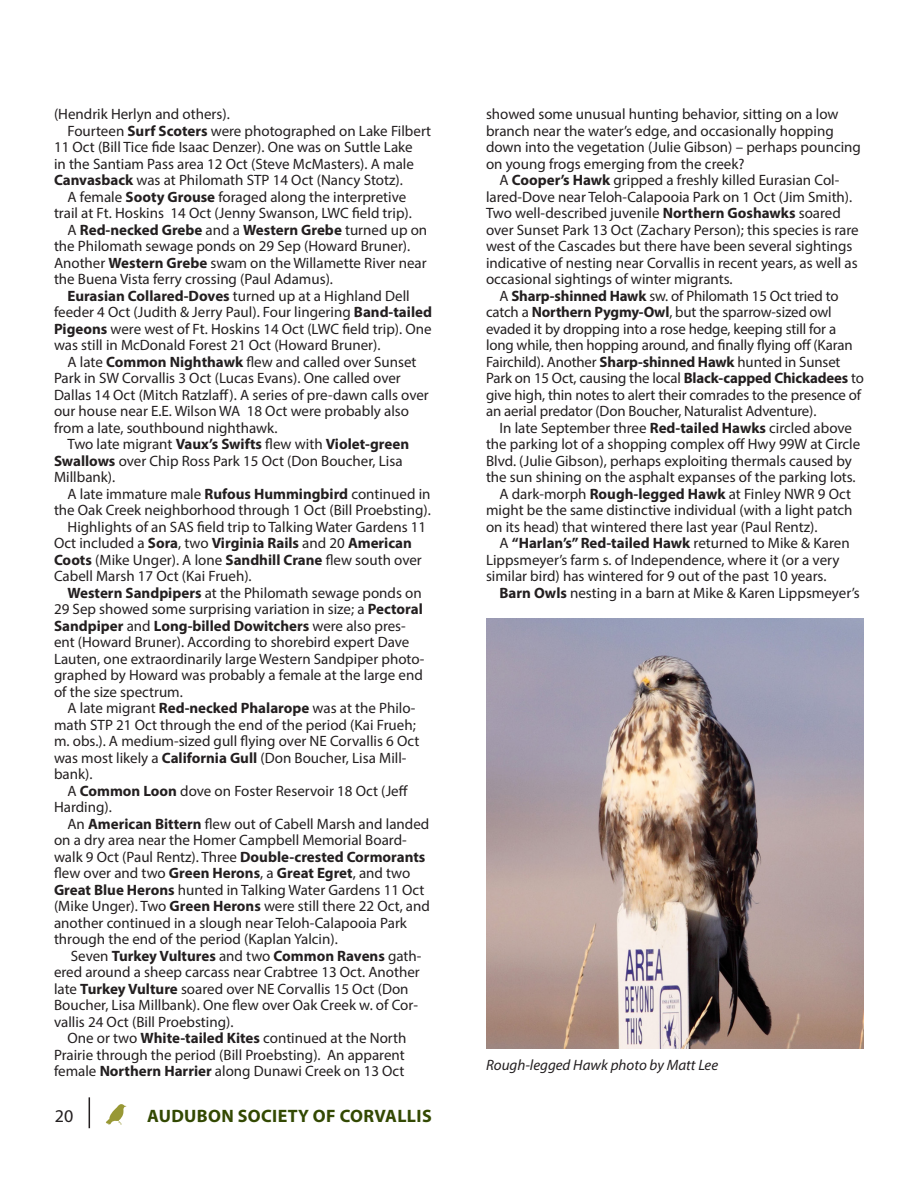
<style>
.page{position:relative;width:918px;height:1188px;background:#fff}
.page>*{position:absolute;margin:0;border:0;box-sizing:border-box;transform-origin:0 0}
.t1{font:700 18px "Myriad Pro";letter-spacing:.02em;color:#334903}
.t2{font:18px "Myriad Pro";color:#231f20}
.Body_Copy{font:15px/16.5px "Myriad Pro";color:#231f20}
.t3{font:italic 15px "Myriad Pro";color:#231f20}
.s1{font-weight:700}
</style>
<div class="page">
<hr style="left:89px;top:1097px;width:1px;height:31px;background:#231f20">
<svg style="left:106px;top:1104px;width:20px;height:21px"></svg>
<img style="left:486px;top:619px;width:378px;height:429px">
<p class="Body_Copy" style="left:54px;top:106px;width:177px">(Hendrik Herlyn and others).</p>
<p class="Body_Copy" style="left:54px;top:122px;width:379px;text-indent:14px">Fourteen <span class="s1">Surf Scoters</span> were photographed on Lake Filbert 11 Oct (Bill Tice fide Isaac Denzer). One was on Suttle Lake<br>in the Santiam Pass area 12 Oct (Steve McMasters). A male <span class="s1">Canvasback</span> was at Philomath STP 14 Oct (Nancy Stotz).</p>
<p class="Body_Copy" style="left:54px;top:188px;width:359px;text-align:center">A female <span class="s1">Sooty Grouse</span> foraged along the interpretive trail at Ft. Hoskins 14 Oct (Jenny Swanson, LWC field trip).</p>
<p class="Body_Copy" style="left:54px;top:221px;width:375px;text-indent:14px">A <span class="s1">Red-necked Grebe</span> and a <span class="s1">Western Grebe</span> turned up on the Philomath sewage ponds on 29 Sep (Howard Bruner).<br>Another <span class="s1">Western Grebe</span> swam on the Willamette River near the Buena Vista ferry crossing (Paul Adamus).</p>
<p class="Body_Copy" style="left:54px;top:287px;width:380px;text-indent:14px"><span class="s1">Eurasian Collared-Doves</span> turned up at a Highland Dell feeder 4 Oct (Judith &amp; Jerry Paul). Four lingering <span class="s1">Band-tailed Pigeons</span> were west of Ft. Hoskins 14 Oct (LWC field trip). One was still in McDonald Forest 21 Oct (Howard Bruner).</p>
<p class="Body_Copy" style="left:54px;top:353px;width:376px;text-indent:14px">A late <span class="s1">Common Nighthawk</span> flew and called over Sunset Park in SW Corvallis 3 Oct (Lucas Evans). One called over Dallas 14 Oct (Mitch Ratzlaff). A series of pre-dawn calls over our house near E.E. Wilson WA 18 Oct were probably also from a late, southbound nighthawk.</p>
<p class="Body_Copy" style="left:54px;top:436px;width:357px;text-indent:14px">Two late migrant <span class="s1">Vaux’s Swifts</span> flew with <span class="s1">Violet-green<br>Swallows</span> over Chip Ross Park 15 Oct (Don Boucher, Lisa<br>Millbank).</p>
<p class="Body_Copy" style="left:54px;top:485px;width:378px;text-align:right">A late immature male <span class="s1">Rufous Hummingbird</span> continued in the Oak Creek neighborhood through 1 Oct (Bill Proebsting).</p>
<p class="Body_Copy" style="left:54px;top:518px;width:374px;text-indent:14px">Highlights of an SAS field trip to Talking Water Gardens 11<br>Oct included a <span class="s1">Sora</span>, two <span class="s1">Virginia Rails</span> and 20 <span class="s1">American Coots</span> (Mike Unger). A lone <span class="s1">Sandhill Crane</span> flew south over Cabell Marsh 17 Oct (Kai Frueh).</p>
<p class="Body_Copy" style="left:54px;top:584px;width:372px;text-indent:14px"><span class="s1">Western Sandpipers</span> at the Philomath sewage ponds on 29 Sep showed some surprising variation in size; a <span class="s1">Pectoral Sandpiper</span> and <span class="s1">Long-billed Dowitchers</span> were also pres&shy;ent (Howard Bruner). According to shorebird expert Dave Lauten, one extraordinarily large Western Sandpiper photo&shy;graphed by Howard was probably a female at the large end of the size spectrum.</p>
<p class="Body_Copy" style="left:54px;top:700px;width:367px;text-indent:14px">A late migrant <span class="s1">Red-necked Phalarope</span> was at the Philo&shy;math STP 21 Oct through the end of the period (Kai Frueh; m. obs.). A medium-sized gull flying over NE Corvallis 6 Oct was most likely a <span class="s1">California Gull</span> (Don Boucher, Lisa Mill&shy;bank).</p>
<p class="Body_Copy" style="left:54px;top:782px;width:356px;text-indent:14px">A <span class="s1">Common Loon</span> dove on Foster Reservoir 18 Oct (Jeff<br>Harding).</p>
<p class="Body_Copy" style="left:54px;top:815px;width:377px;text-indent:14px">An <span class="s1">American Bittern</span> flew out of Cabell Marsh and landed on a dry area near the Homer Campbell Memorial Board&shy;walk 9 Oct (Paul Rentz). Three <span class="s1">Double-crested Cormorants </span>flew over and two <span class="s1">Green Herons</span>, a <span class="s1">Great Egret</span>, and two <span class="s1">Great Blue Herons</span> hunted in Talking Water Gardens 11 Oct (Mike Unger). Two <span class="s1">Green Herons</span> were still there 22 Oct, and another continued in a slough near Teloh-Calapooia Park through the end of the period (Kaplan Yalcin).</p>
<p class="Body_Copy" style="left:54px;top:947px;width:369px;text-indent:17px">Seven <span class="s1">Turkey Vultures</span> and two <span class="s1">Common Ravens</span> gath&shy;ered around a sheep carcass near Crabtree 13 Oct. Another late <span class="s1">Turkey Vulture</span> soared over NE Corvallis 15 Oct (Don Boucher, Lisa Millbank). One flew over Oak Creek w. of Cor&shy;vallis 24 Oct (Bill Proebsting).</p>
<p class="Body_Copy" style="left:54px;top:1030px;width:354px;text-align:justify;text-indent:14px">One or two <span class="s1">White-tailed Kites</span> continued at the North Prairie through the period (Bill Proebsting). An apparent female <span class="s1">Northern Harrier</span> along Dunawi Creek on 13 Oct</p>
<p class="t2" style="left:55px;top:1105px;width:20px">20</p>
<p class="t1" style="left:147px;top:1105px;width:286px">AUDUBON SOCIETY OF CORVALLIS</p>
<p class="Body_Copy" style="left:486px;top:106px;width:376px">showed some unusual hunting behavior, sitting on a low branch near the water’s edge, and occasionally hopping down into the vegetation (Julie Gibson) – perhaps pouncing on young frogs emerging from the creek?</p>
<p class="Body_Copy" style="left:486px;top:172px;width:374px;text-indent:14px">A <span class="s1">Cooper’s Hawk</span> gripped a freshly killed Eurasian Col&shy;lared-Dove near Teloh-Calapooia Park on 1 Oct (Jim Smith).<br>Two well-described juvenile <span class="s1">Northern Goshawks</span> soared over Sunset Park 13 Oct (Zachary Person); this species is rare west of the Cascades but there have been several sightings indicative of nesting near Corvallis in recent years, as well as occasional sightings of winter migrants.</p>
<p class="Body_Copy" style="left:486px;top:287px;width:379px;text-indent:14px">A <span class="s1">Sharp-shinned Hawk</span> sw. of Philomath 15 Oct tried to catch a <span class="s1">Northern Pygmy-Owl</span>, but the sparrow-sized owl evaded it by dropping into a rose hedge, keeping still for a long while, then hopping around, and finally flying off (Karan Fairchild). Another <span class="s1">Sharp-shinned Hawk</span> hunted in Sunset Park on 15 Oct, causing the local <span class="s1">Black-capped Chickadees</span> to give high, thin notes to alert their comrades to the presence of an aerial predator (Don Boucher, Naturalist Adventure).</p>
<p class="Body_Copy" style="left:486px;top:419px;width:376px;text-align:center">In late September three <span class="s1">Red-tailed Hawks</span> circled above the parking lot of a shopping complex off Hwy 99W at Circle Blvd. (Julie Gibson), perhaps exploiting thermals caused by the sun shining on the asphalt expanses of the parking lots.</p>
<p class="Body_Copy" style="left:486px;top:485px;width:368px;text-align:justify;text-indent:14px">A dark-morph <span class="s1">Rough-legged Hawk</span> at Finley NWR 9 Oct might be the same distinctive individual (with a light patch on its head) that wintered there last year (Paul Rentz).</p>
<p class="Body_Copy" style="left:486px;top:535px;width:365px;text-indent:14px">A <span class="s1">“Harlan’s” Red-tailed Hawk</span> returned to Mike &amp; Karen<br>Lippsmeyer’s farm s. of Independence, where it (or a very similar bird) has wintered for 9 out of the past 10 years.</p>
<p class="Body_Copy" style="left:500px;top:584px;width:362px"><span class="s1">Barn Owls</span> nesting in a barn at Mike &amp; Karen Lippsmeyer’s</p>
<p class="t3" style="left:486px;top:1056px;width:234px">Rough-legged Hawk photo by Matt Lee</p>
</div>
